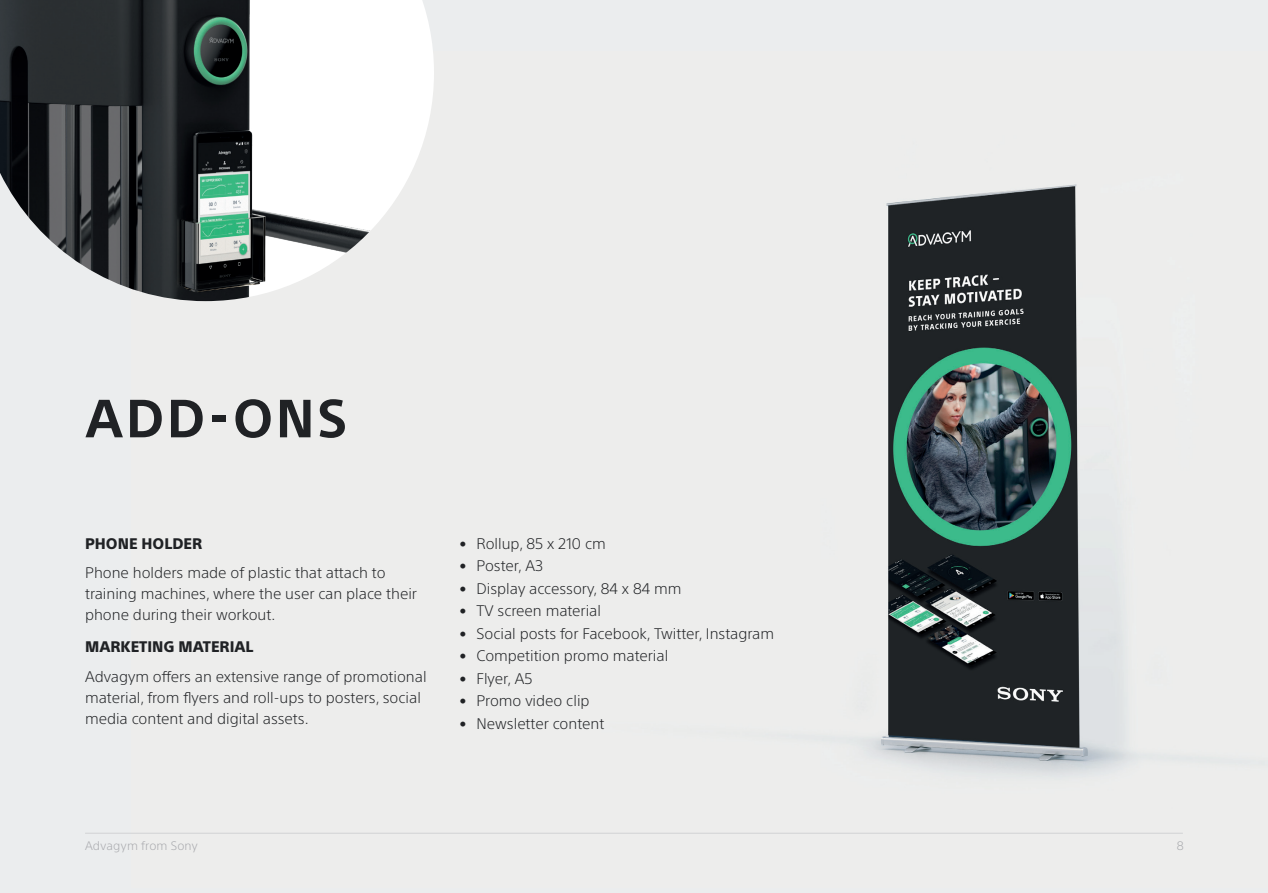
<style>
.page{position:relative;width:1268px;height:893px;background:#fff}
.page>*{position:absolute;margin:0;border:0;box-sizing:border-box;transform-origin:0 0}
.t1{font:700 52.5px "SST";letter-spacing:.05em;color:#202225}
.t2{font:300 15px/21px "SST";color:#202225}
.t3{font:800 15px "SST";color:#202225}
.t4{font:300 12px "SST";letter-spacing:.02em;color:#a8a9ad}
</style>
<div class="page">
<div style="left:0;top:0;width:1267px;height:893px;background:#ebedee"></div>
<img style="left:197px;top:184px;width:986px;height:650px">
<hr style="left:85px;top:833px;width:1097px;height:1px;background:#d1d2d4">
<img style="left:0;top:0;width:434px;height:301px">
<h1 class="t1" style="left:85px;top:387px;width:263px">ADD-ONS</h1>
<p class="t3" style="left:85px;top:534px;width:118px">PHONE HOLDER</p>
<p class="t2" style="left:85px;top:562px;width:333px">Phone holders made of plastic that attach to training machines, where the user can place their phone during their workout.</p>
<p class="t3" style="left:85px;top:638px;width:170px">MARKETING MATERIAL</p>
<p class="t2" style="left:85px;top:666px;width:343px">Advagym offers an extensive range of promotional material, from flyers and roll-ups to posters, social media content and digital assets.</p>
<p class="t2" style="left:459px;top:533px;width:148px">• Rollup, 85 x 210 cm</p>
<p class="t2" style="left:459px;top:555px;width:85px">• Poster, A3</p>
<p class="t2" style="left:459px;top:578px;width:223px">• Display accessory, 84 x 84 mm</p>
<p class="t2" style="left:459px;top:600px;width:143px">• TV screen material</p>
<p class="t2" style="left:459px;top:623px;width:316px">• Social posts for Facebook, Twitter, Instagram</p>
<p class="t2" style="left:459px;top:645px;width:210px">• Competition promo material</p>
<p class="t2" style="left:459px;top:668px;width:74px">• Flyer, A5</p>
<p class="t2" style="left:459px;top:690px;width:131px">• Promo video clip</p>
<p class="t2" style="left:459px;top:713px;width:146px">• Newsletter content</p>
<p class="t4" style="left:85px;top:839px;width:114px">Advagym from Sony</p>
<p class="t4" style="left:1176px;top:839px;width:8px">8</p>
</div>
